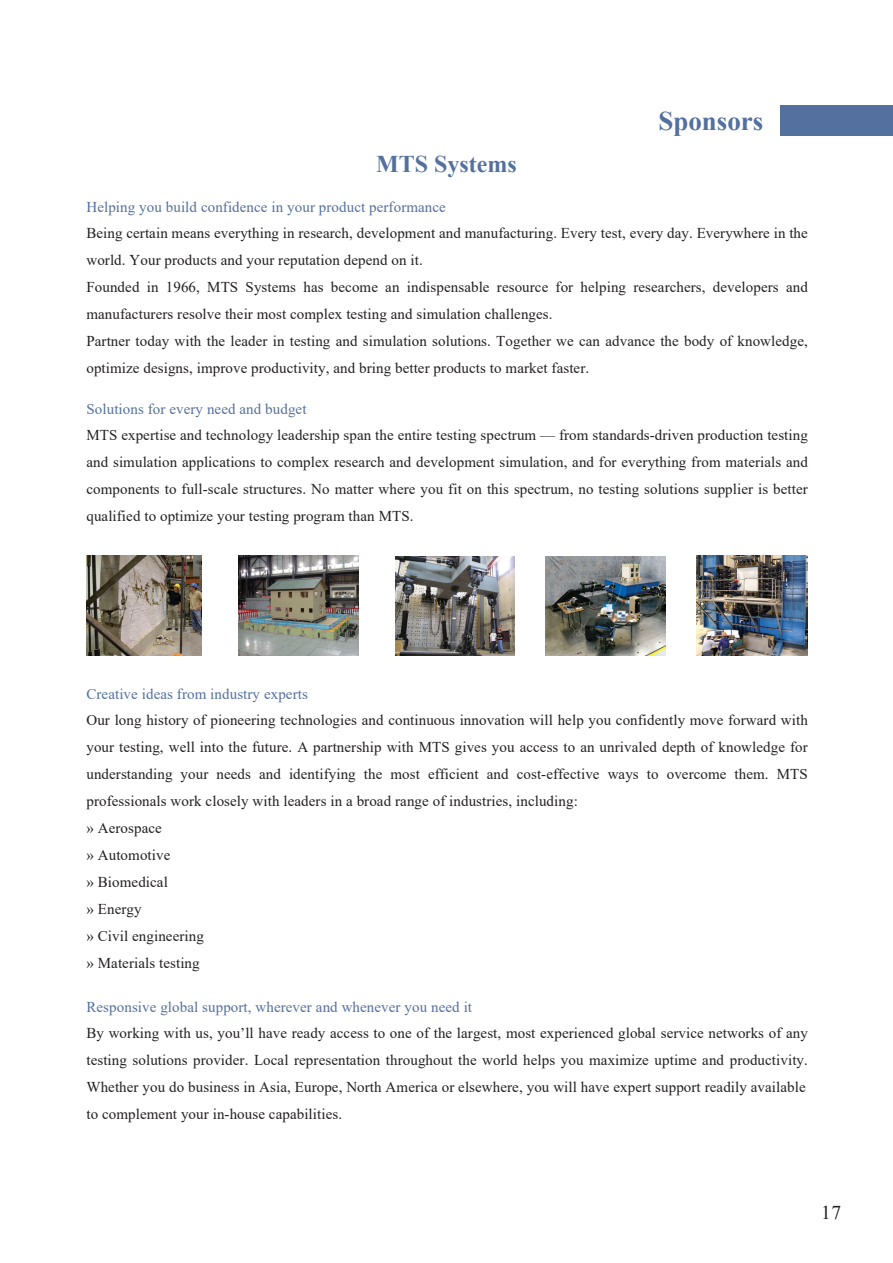
<style>
.page{position:relative;width:893px;height:1263px;background:#fff}
.page>*{position:absolute;margin:0;border:0;box-sizing:border-box;transform-origin:0 0}
.t1{font:700 27px "Times New Roman";color:#54709e}
.t2{font:700 24px "Times New Roman";color:#54709e}
.t3{font:19.5px "Times New Roman";color:#231f20}
.t4{font:15px/27px "Times New Roman";letter-spacing:.005em;color:#231f20}
.t5{font:15px "Times New Roman";letter-spacing:.005em;color:#54709e}
</style>
<div class="page">
<div style="left:780px;top:106px;width:113px;height:30px;background:#54709e"></div>
<img style="left:696px;top:556px;width:112px;height:99px">
<img style="left:546px;top:556px;width:120px;height:99px">
<img style="left:396px;top:557px;width:119px;height:98px">
<img style="left:239px;top:556px;width:120px;height:99px">
<img style="left:86px;top:555px;width:116px;height:101px">
<h2 class="t2" style="left:376px;top:147px;width:142px">MTS Systems</h2>
<h1 class="t1" style="left:658px;top:101px;width:107px">Sponsors</h1>
<p class="t5" style="left:86px;top:196px;width:361px">Helping you build confidence in your product performance</p>
<p class="t4" style="left:86px;top:219px;width:723px">Being certain means everything in research, development and manufacturing. Every test, every day. Everywhere in the world. Your products and your reputation depend on it.<br>Founded in 1966, MTS Systems has become an indispensable resource for helping researchers, developers and manufacturers resolve their most complex testing and simulation challenges.<br>Partner today with the leader in testing and simulation solutions. Together we can advance the body of knowledge, optimize designs, improve productivity, and bring better products to market faster.</p>
<p class="t5" style="left:86px;top:398px;width:222px">Solutions for every need and budget</p>
<p class="t4" style="left:86px;top:421px;width:723px;text-align:justify">MTS expertise and technology leadership span the entire testing spectrum — from standards-driven production testing and simulation applications to complex research and development simulation, and for everything from materials and components to full-scale structures. No matter where you fit on this spectrum, no testing solutions supplier is better qualified to optimize your testing program than MTS.</p>
<p class="t5" style="left:86px;top:683px;width:223px">Creative ideas from industry experts</p>
<p class="t4" style="left:86px;top:706px;width:723px">Our long history of pioneering technologies and continuous innovation will help you confidently move forward with your testing, well into the future. A partnership with MTS gives you access to an unrivaled depth of knowledge for understanding your needs and identifying the most efficient and cost-effective ways to overcome them. MTS professionals work closely with leaders in a broad range of industries, including:<br>» Aerospace<br>» Automotive<br>» Biomedical<br>» Energy<br>» Civil engineering<br>» Materials testing</p>
<p class="t5" style="left:86px;top:997px;width:387px">Responsive global support, wherever and whenever you need it</p>
<p class="t4" style="left:86px;top:1019px;width:723px">By working with us, you’ll have ready access to one of the largest, most experienced global service networks of any testing solutions provider. Local representation throughout the world helps you maximize uptime and productivity.<br>Whether you do business in Asia, Europe, North America or elsewhere, you will have expert support readily available to complement your in-house capabilities.</p>
<h3 class="t3" style="left:821px;top:1198px;width:21px">17</h3>
</div>
